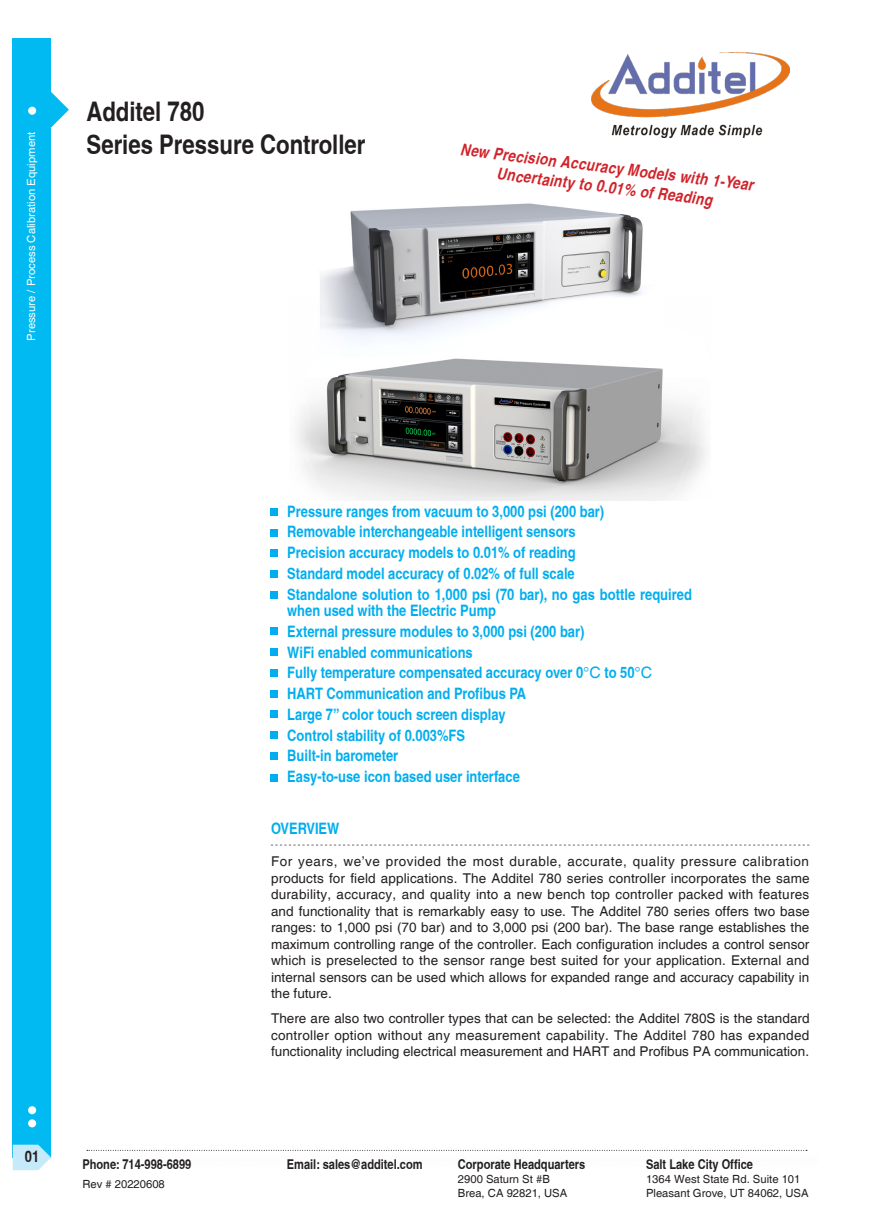
<style>
.page{position:relative;width:893px;height:1212px;background:#fff}
.page>*{position:absolute;margin:0;border:0;box-sizing:border-box;transform-origin:0 0}
.t1{font:700 condensed 27px "Helvetica";color:#231f20}
.t2{font:italic 700 condensed 16.5px/19.8px "Helvetica";color:#d1232a;text-align:center}
.t3{font:700 condensed 15.75px/16.5px "Helvetica";color:#00aeef}
.t4{font:700 condensed 15.75px "Helvetica";color:#231f20}
.t5{font:13.5px/16.5px "Helvetica";color:#231f20;text-align:justify}
.t6{font:700 condensed 13.5px "Helvetica";color:#231f20}
.t7{font:11.25px/13.5px "Helvetica";color:#231f20}
.t8{font:11.25px "Helvetica";color:#fff}
.s1{font-weight:400;font-stretch:normal}
</style>
<div class="page">
<div style="left:13px;top:38px;width:38px;height:1119px;background:#00baf1"></div>
<svg style="left:51px;top:92px;width:18px;height:36px"></svg>
<div style="left:28px;top:107px;width:8px;height:8px;background:#fff;border-radius:50%"></div>
<div style="left:28px;top:1119px;width:8px;height:8px;background:#fff;border-radius:50%"></div>
<div style="left:28px;top:1106px;width:8px;height:8px;background:#fff;border-radius:50%"></div>
<svg style="left:13px;top:1145px;width:38px;height:25px"></svg>
<svg style="left:87px;top:1150px;width:720px;height:1px"></svg>
<img style="left:592px;top:52px;width:198px;height:85px">
<div style="left:271px;top:508px;width:7px;height:7px;background:#00aeef"></div>
<div style="left:271px;top:549px;width:7px;height:8px;background:#00aeef"></div>
<div style="left:271px;top:570px;width:7px;height:7px;background:#00aeef"></div>
<div style="left:271px;top:628px;width:7px;height:7px;background:#00aeef"></div>
<div style="left:271px;top:529px;width:7px;height:7px;background:#00aeef"></div>
<div style="left:271px;top:591px;width:7px;height:7px;background:#00aeef"></div>
<div style="left:271px;top:649px;width:7px;height:7px;background:#00aeef"></div>
<div style="left:271px;top:690px;width:7px;height:7px;background:#00aeef"></div>
<div style="left:271px;top:711px;width:7px;height:7px;background:#00aeef"></div>
<div style="left:271px;top:732px;width:7px;height:7px;background:#00aeef"></div>
<div style="left:271px;top:774px;width:7px;height:7px;background:#00aeef"></div>
<div style="left:271px;top:669px;width:7px;height:7px;background:#00aeef"></div>
<div style="left:271px;top:752px;width:7px;height:7px;background:#00aeef"></div>
<img style="left:296px;top:203px;width:410px;height:297px">
<svg style="left:271px;top:845px;width:538px;height:1px"></svg>
<p class="t8" style="left:25px;top:341px;width:210px;rotate:-90deg">Pressure / Process Calibration Equipment</p>
<p class="t1" style="left:87px;top:95px;width:119px">Additel 780</p>
<p class="t1" style="left:87px;top:128px;width:280px">Series Pressure Controller</p>
<p class="t2" style="left:462px;top:139px;width:296px;rotate:7deg">New Precision Accuracy Models with 1-Year<br>Uncertainty to 0.01% of Reading</p>
<p class="t4" style="left:25px;top:1147px;width:16px">01</p>
<p class="t3" style="left:287px;top:502px;width:318px">Pressure ranges from vacuum to 3,000 psi (200 bar)</p>
<p class="t3" style="left:287px;top:523px;width:290px">Removable interchangeable intelligent sensors</p>
<p class="t3" style="left:287px;top:544px;width:290px">Precision accuracy models to 0.01% of reading</p>
<p class="t3" style="left:287px;top:565px;width:289px">Standard model accuracy of 0.02% of full scale</p>
<p class="t3" style="left:287px;top:585px;width:406px">Standalone solution to 1,000 psi (70 bar), no gas bottle required when used with the Electric Pump</p>
<p class="t3" style="left:287px;top:623px;width:299px">External pressure modules to 3,000 psi (200 bar)</p>
<p class="t3" style="left:287px;top:643px;width:187px">WiFi enabled communications</p>
<p class="t3" style="left:287px;top:664px;width:367px">Fully temperature compensated accuracy over 0<span class="s1">°C</span> to 50<span class="s1">°C</span></p>
<p class="t3" style="left:287px;top:685px;width:240px">HART Communication and Profibus PA</p>
<p class="t3" style="left:287px;top:706px;width:220px">Large 7” color touch screen display</p>
<p class="t3" style="left:287px;top:726px;width:179px">Control stability of 0.003%FS</p>
<p class="t3" style="left:287px;top:747px;width:112px">Built-in barometer</p>
<p class="t3" style="left:287px;top:768px;width:234px">Easy-to-use icon based user interface</p>
<p class="t3" style="left:271px;top:820px;width:70px">OVERVIEW</p>
<p class="t5" style="left:271px;top:854px;width:540px">For years, we’ve provided the most durable, accurate, quality pressure calibration products for field applications. The Additel 780 series controller incorporates the same durability, accuracy, and quality into a new bench top controller packed with features and functionality that is remarkably easy to use. The Additel 780 series offers two base ranges: to 1,000 psi (70 bar) and to 3,000 psi (200 bar). The base range establishes the maximum controlling range of the controller. Each configuration includes a control sensor which is preselected to the sensor range best suited for your application. External and internal sensors can be used which allows for expanded range and accuracy capability in the future.</p>
<p class="t5" style="left:271px;top:1011px;width:540px">There are also two controller types that can be selected: the Additel 780S is the standard controller option without any measurement capability. The Additel 780 has expanded functionality including electrical measurement and HART and Profibus PA communication.</p>
<p class="t6" style="left:82px;top:1156px;width:111px">Phone: 714-998-6899</p>
<p class="t6" style="left:287px;top:1156px;width:137px">Email: sales@additel.com</p>
<p class="t7" style="left:82px;top:1177px;width:84px">Rev # 20220608</p>
<p class="t6" style="left:458px;top:1156px;width:129px">Corporate Headquarters</p>
<p class="t7" style="left:458px;top:1173px;width:111px">2900 Saturn St #B<br>Brea, CA 92821, USA</p>
<p class="t6" style="left:646px;top:1156px;width:109px">Salt Lake City Office</p>
<p class="t7" style="left:646px;top:1173px;width:164px">1364 West State Rd. Suite 101<br>Pleasant Grove, UT 84062, USA</p>
</div>
